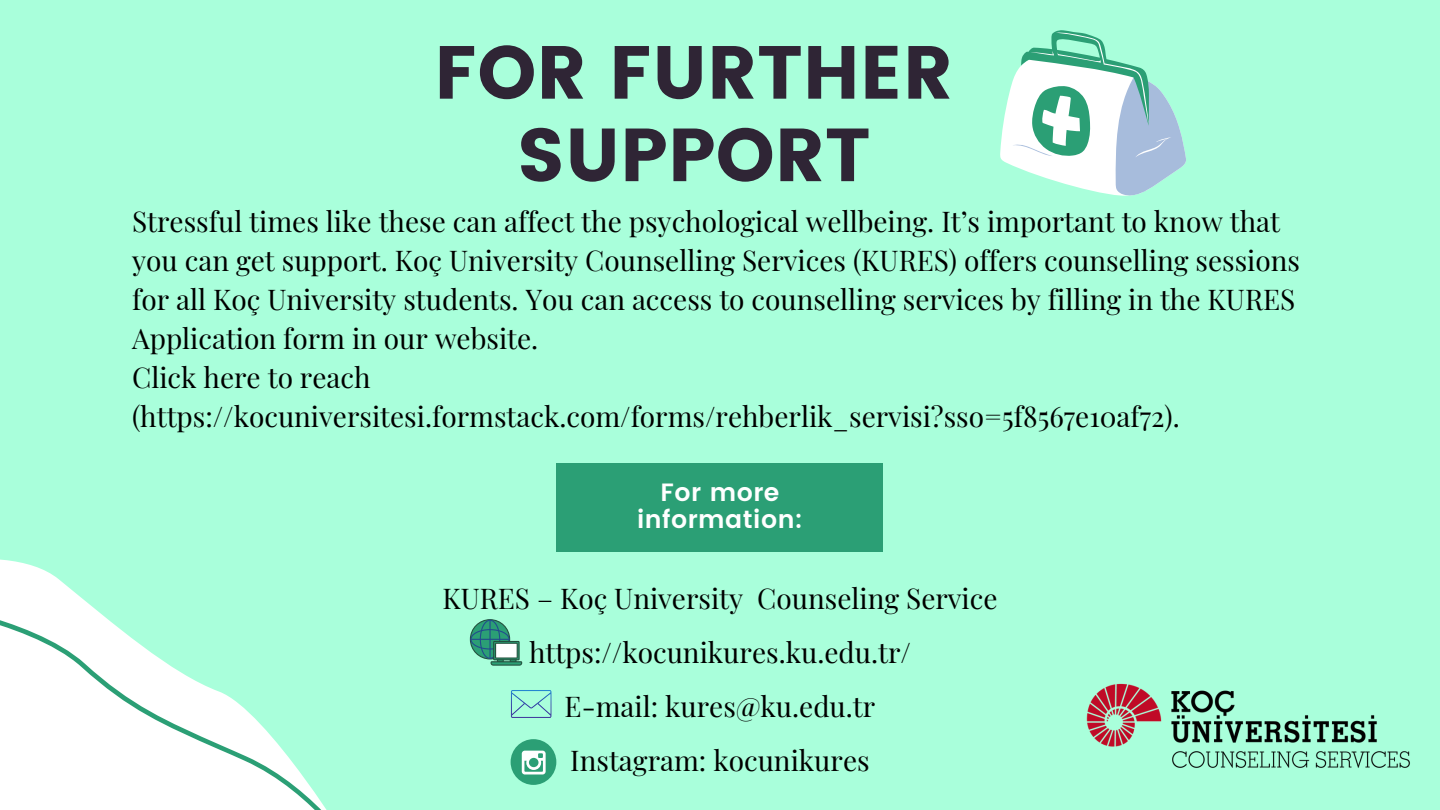
<style>
.page{position:relative;width:1440px;height:810px;background:#a9ffdb}
.page>*{position:absolute;margin:0;border:0;box-sizing:border-box;transform-origin:0 0}
.t1{font:75px/82.5px "Poppins";color:#2f2535;text-align:center}
.t2{font:28px/39px "Playfair Display";color:#000}
.t3{font:600 25px/27px "Poppins";letter-spacing:.02em;color:#fff;text-align:center}
</style>
<div class="page">
<div style="left:557px;top:463px;width:326px;height:89px;background:#2b9f75"></div>
<svg style="left:1000px;top:30px;width:186px;height:166px"></svg>
<svg style="left:0;top:559px;width:327px;height:251px;fill:#fff"></svg>
<svg style="left:470px;top:619px;width:52px;height:47px"></svg>
<svg style="left:511px;top:690px;width:41px;height:28px"></svg>
<div style="left:511px;top:739px;width:45px;height:46px;background:#2b9f75;border-radius:50%"></div>
<svg style="left:522px;top:751px;width:24px;height:23px"></svg>
<img style="left:1086px;top:683px;width:324px;height:85px">
<h1 class="t1" style="left:434px;top:32px;width:520px">FOR FURTHER<br>SUPPORT</h1>
<p class="t2" style="left:132px;top:200px;width:1169px">Stressful times like these can affect the psychological wellbeing. It’s important to know that you can get support. Koç University Counselling Services (KURES) offers counselling sessions for all Koç University students. You can access to counselling services by filling in the KURES Application form in our website.<br>Click here to reach (https://kocuniversitesi.formstack.com/forms/rehberlik_servisi?sso=5f8567e10af72).</p>
<p class="t3" style="left:637px;top:479px;width:167px">For more information:</p>
<p class="t2" style="left:442px;top:570px;width:557px;line-height:54px;text-align:center">KURES – Koç University Counseling Service https://kocunikures.ku.edu.tr/<br>E-mail: kures@ku.edu.tr<br>Instagram: kocunikures</p>
</div>
